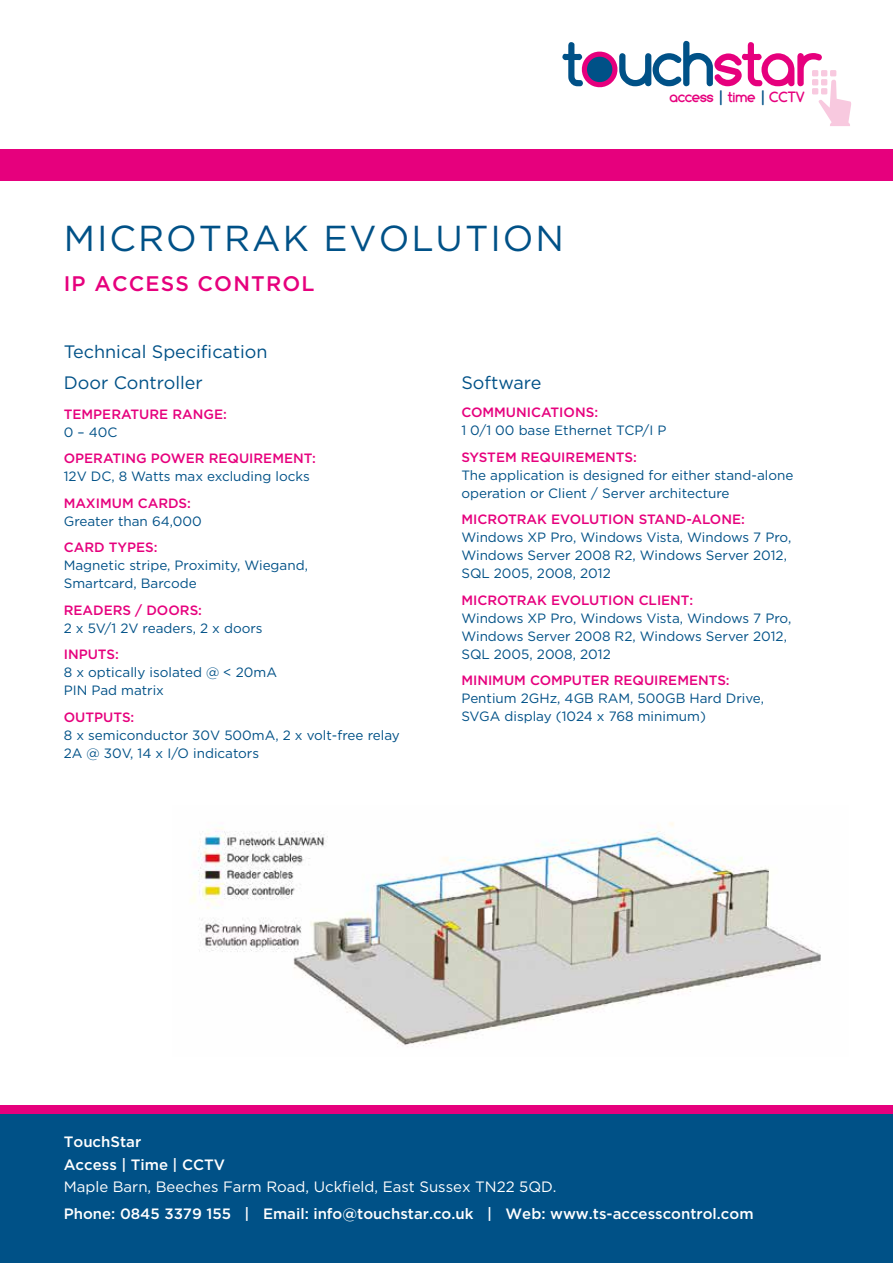
<style>
.page{position:relative;width:893px;height:1263px;background:#fff}
.page>*{position:absolute;margin:0;border:0;box-sizing:border-box;transform-origin:0 0}
.t1{font:36px "Gotham";letter-spacing:.055em;color:#005187}
.t2{font:500 21px "Gotham";letter-spacing:.055em;color:#e6007d}
.t3{font:18px/31.3px "Gotham";color:#005187}
.t4{font:500 15px/22.5px "Gotham";color:#fff}
.t5{font:15px "Gotham";color:#fff}
.t6{font:700 14.7px "Comfortaa";letter-spacing:-.01em;color:#e6007d}
.t7{font:13.5px/18px "Gotham";color:#005187}
.t8{font:500 13.5px "Gotham";color:#e6007d}
.s1{color:#005187}
</style>
<div class="page">
<svg style="left:562px;top:41px;width:289px;height:85px"></svg>
<div style="left:0;top:149px;width:893px;height:32px;background:#e6007d"></div>
<img style="left:190px;top:822px;width:631px;height:225px">
<div style="left:0;top:1114px;width:893px;height:149px;background:#005187"></div>
<div style="left:0;top:1106px;width:893px;height:8px;background:#e6007d"></div>
<h1 class="t1" style="left:64px;top:215px;width:502px">MICROTRAK EVOLUTION</h1>
<h2 class="t2" style="left:64px;top:270px;width:252px">IP ACCESS CONTROL</h2>
<p class="t6" style="left:670px;top:89px;width:137px">access <span class="s1">|</span> time <span class="s1">|</span> CCTV</p>
<h3 class="t3" style="left:64px;top:336px;width:205px">Technical Specification<br>Door Controller</h3>
<p class="t8" style="left:64px;top:405px;width:165px">TEMPERATURE RANGE:</p>
<p class="t7" style="left:64px;top:423px;width:55px">0 – 40C</p>
<p class="t8" style="left:64px;top:450px;width:254px">OPERATING POWER REQUIREMENT:</p>
<p class="t7" style="left:64px;top:467px;width:248px">12V DC, 8 Watts max excluding locks</p>
<p class="t8" style="left:64px;top:494px;width:129px">MAXIMUM CARDS:</p>
<p class="t7" style="left:64px;top:512px;width:139px">Greater than 64,000</p>
<p class="t8" style="left:64px;top:539px;width:95px">CARD TYPES:</p>
<p class="t7" style="left:64px;top:556px;width:246px">Magnetic stripe, Proximity, Wiegand,<br>Smartcard, Barcode</p>
<p class="t8" style="left:64px;top:601px;width:140px">READERS / DOORS:</p>
<p class="t7" style="left:64px;top:619px;width:200px">2 x 5V/1 2V readers, 2 x doors</p>
<p class="t8" style="left:64px;top:646px;width:57px">INPUTS:</p>
<p class="t7" style="left:64px;top:663px;width:215px">8 x optically isolated @ &lt; 20mA<br>PIN Pad matrix</p>
<p class="t8" style="left:64px;top:708px;width:72px">OUTPUTS:</p>
<p class="t7" style="left:64px;top:726px;width:338px">8 x semiconductor 30V 500mA, 2 x volt-free relay<br>2A @ 30V, 14 x I/O indicators</p>
<h3 class="t3" style="left:461px;top:367px;width:82px">Software</h3>
<p class="t8" style="left:461px;top:404px;width:138px">COMMUNICATIONS:</p>
<p class="t7" style="left:461px;top:421px;width:207px">1 0/1 00 base Ethernet TCP/I P</p>
<p class="t8" style="left:461px;top:448px;width:177px">SYSTEM REQUIREMENTS:</p>
<p class="t7" style="left:461px;top:466px;width:334px">The application is designed for either stand-alone operation or Client / Server architecture</p>
<p class="t8" style="left:461px;top:511px;width:285px">MICROTRAK EVOLUTION STAND-ALONE:</p>
<p class="t7" style="left:461px;top:528px;width:331px">Windows XP Pro, Windows Vista, Windows 7 Pro,<br>Windows Server 2008 R2, Windows Server 2012,<br>SQL 2005, 2008, 2012</p>
<p class="t8" style="left:461px;top:591px;width:233px">MICROTRAK EVOLUTION CLIENT:</p>
<p class="t7" style="left:461px;top:609px;width:331px">Windows XP Pro, Windows Vista, Windows 7 Pro,<br>Windows Server 2008 R2, Windows Server 2012,<br>SQL 2005, 2008, 2012</p>
<p class="t8" style="left:461px;top:672px;width:270px">MINIMUM COMPUTER REQUIREMENTS:</p>
<p class="t7" style="left:461px;top:689px;width:304px">Pentium 2GHz, 4GB RAM, 500GB Hard Drive,<br>SVGA display (1024 x 768 minimum)</p>
<p class="t4" style="left:64px;top:1131px;width:163px">TouchStar<br>Access | Time | CCTV</p>
<p class="t5" style="left:64px;top:1177px;width:494px">Maple Barn, Beeches Farm Road, Uckfield, East Sussex TN22 5QD.</p>
<p class="t4" style="left:64px;top:1202px;width:691px">Phone: 0845 3379 155 | Email: info@touchstar.co.uk | Web: www.ts-accesscontrol.com</p>
</div>
